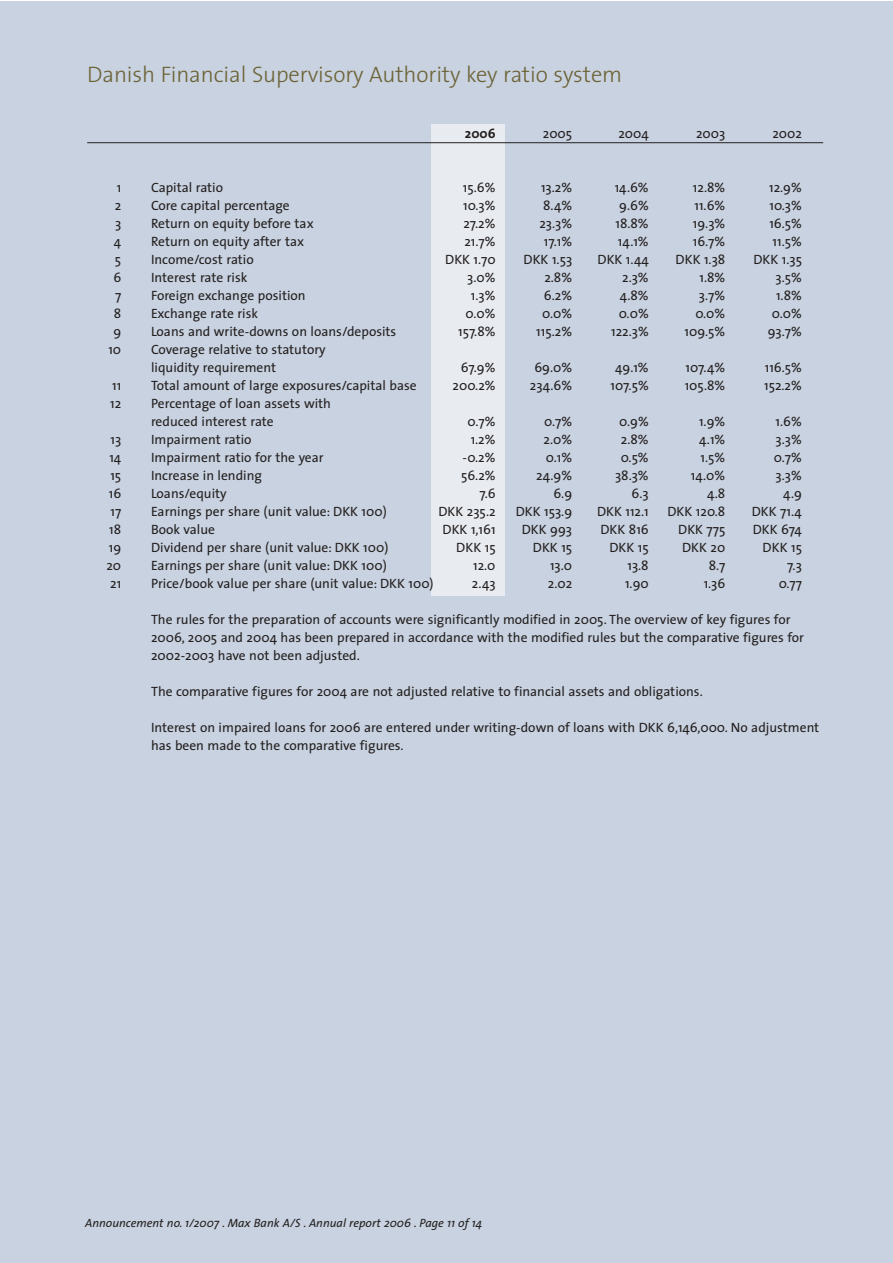
<style>
.page{position:relative;width:893px;height:1263px;background:#fff}
.page>*{position:absolute;margin:0;border:0;box-sizing:border-box;transform-origin:0 0}
.t1{font:300 22.5px "The Sans";letter-spacing:-.005em;color:#6c6235}
.t2{font:13.5px/18px "The Sans";color:#231f1f}
.t3{font:700 13.5px "The Sans";color:#231f1f}
.t4{font:italic 12px "The Sans";color:#231f1f}
</style>
<div class="page">
<div style="left:0;top:2px;width:892px;height:1261px;background:#c8d2e0"></div>
<div style="left:431px;top:124px;width:74px;height:472px;background:#e8ebf0"></div>
<hr style="left:87px;top:142px;width:736px;height:1px;background:#231f1f">
<h1 class="t1" style="left:87px;top:66px;width:536px">Danish Financial Supervisory Authority key ratio system</h1>
<p class="t3" style="left:465px;top:129px;width:32px">2006</p>
<p class="t2" style="left:543px;top:126px;width:31px">2005</p>
<p class="t2" style="left:618px;top:126px;width:32px">2004</p>
<p class="t2" style="left:696px;top:126px;width:31px">2003</p>
<p class="t2" style="left:772px;top:126px;width:31px">2002</p>
<p class="t2" style="left:117px;top:180px;width:6px">1</p>
<p class="t2" style="left:151px;top:180px;width:74px">Capital ratio</p>
<p class="t2" style="left:463px;top:180px;width:34px">15.6%</p>
<p class="t2" style="left:541px;top:180px;width:33px">13.2%</p>
<p class="t2" style="left:614px;top:180px;width:36px">14.6%</p>
<p class="t2" style="left:693px;top:180px;width:34px">12.8%</p>
<p class="t2" style="left:769px;top:180px;width:34px">12.9%</p>
<p class="t2" style="left:115px;top:198px;width:8px">2</p>
<p class="t2" style="left:151px;top:198px;width:140px">Core capital percentage</p>
<p class="t2" style="left:463px;top:198px;width:34px">10.3%</p>
<p class="t2" style="left:543px;top:198px;width:31px">8.4%</p>
<p class="t2" style="left:619px;top:198px;width:31px">9.6%</p>
<p class="t2" style="left:694px;top:198px;width:32px">11.6%</p>
<p class="t2" style="left:769px;top:198px;width:34px">10.3%</p>
<p class="t2" style="left:115px;top:216px;width:8px">3</p>
<p class="t2" style="left:151px;top:216px;width:164px">Return on equity before tax</p>
<p class="t2" style="left:463px;top:216px;width:34px">27.2%</p>
<p class="t2" style="left:539px;top:216px;width:34px">23.3%</p>
<p class="t2" style="left:615px;top:216px;width:35px">18.8%</p>
<p class="t2" style="left:692px;top:216px;width:34px">19.3%</p>
<p class="t2" style="left:769px;top:216px;width:34px">16.5%</p>
<p class="t2" style="left:114px;top:234px;width:9px">4</p>
<p class="t2" style="left:151px;top:234px;width:154px">Return on equity after tax</p>
<p class="t2" style="left:464px;top:234px;width:33px">21.7%</p>
<p class="t2" style="left:544px;top:234px;width:30px">17.1%</p>
<p class="t2" style="left:618px;top:234px;width:32px">14.1%</p>
<p class="t2" style="left:692px;top:234px;width:34px">16.7%</p>
<p class="t2" style="left:772px;top:234px;width:31px">11.5%</p>
<p class="t2" style="left:115px;top:252px;width:8px">5</p>
<p class="t2" style="left:151px;top:252px;width:104px">Income/cost ratio</p>
<p class="t2" style="left:445px;top:252px;width:52px">DKK 1.70</p>
<p class="t2" style="left:523px;top:252px;width:50px">DKK 1.53</p>
<p class="t2" style="left:597px;top:252px;width:53px">DKK 1.44</p>
<p class="t2" style="left:675px;top:252px;width:51px">DKK 1.38</p>
<p class="t2" style="left:753px;top:252px;width:50px">DKK 1.35</p>
<p class="t2" style="left:113px;top:270px;width:9px">6</p>
<p class="t2" style="left:151px;top:270px;width:98px">Interest rate risk</p>
<p class="t2" style="left:467px;top:270px;width:30px">3.0%</p>
<p class="t2" style="left:544px;top:270px;width:29px">2.8%</p>
<p class="t2" style="left:622px;top:270px;width:28px">2.3%</p>
<p class="t2" style="left:699px;top:270px;width:27px">1.8%</p>
<p class="t2" style="left:775px;top:270px;width:28px">3.5%</p>
<p class="t2" style="left:115px;top:288px;width:8px">7</p>
<p class="t2" style="left:151px;top:288px;width:156px">Foreign exchange position</p>
<p class="t2" style="left:471px;top:288px;width:26px">1.3%</p>
<p class="t2" style="left:544px;top:288px;width:30px">6.2%</p>
<p class="t2" style="left:619px;top:288px;width:31px">4.8%</p>
<p class="t2" style="left:699px;top:288px;width:28px">3.7%</p>
<p class="t2" style="left:776px;top:288px;width:27px">1.8%</p>
<p class="t2" style="left:114px;top:306px;width:9px">8</p>
<p class="t2" style="left:151px;top:306px;width:109px">Exchange rate risk</p>
<p class="t2" style="left:465px;top:306px;width:31px">0.0%</p>
<p class="t2" style="left:542px;top:306px;width:31px">0.0%</p>
<p class="t2" style="left:618px;top:306px;width:31px">0.0%</p>
<p class="t2" style="left:695px;top:306px;width:31px">0.0%</p>
<p class="t2" style="left:772px;top:306px;width:31px">0.0%</p>
<p class="t2" style="left:113px;top:324px;width:9px">9</p>
<p class="t2" style="left:151px;top:324px;width:247px">Loans and write-downs on loans/deposits</p>
<p class="t2" style="left:458px;top:324px;width:39px">157.8%</p>
<p class="t2" style="left:536px;top:324px;width:37px">115.2%</p>
<p class="t2" style="left:611px;top:324px;width:39px">122.3%</p>
<p class="t2" style="left:684px;top:324px;width:42px">109.5%</p>
<p class="t2" style="left:767px;top:324px;width:36px">93.7%</p>
<p class="t2" style="left:108px;top:342px;width:14px">10</p>
<p class="t2" style="left:151px;top:342px;width:176px">Coverage relative to statutory liquidity requirement</p>
<p class="t2" style="left:461px;top:360px;width:36px">67.9%</p>
<p class="t2" style="left:534px;top:360px;width:39px">69.0%</p>
<p class="t2" style="left:615px;top:360px;width:35px">49.1%</p>
<p class="t2" style="left:685px;top:360px;width:41px">107.4%</p>
<p class="t2" style="left:764px;top:360px;width:39px">116.5%</p>
<p class="t2" style="left:112px;top:378px;width:11px">11</p>
<p class="t2" style="left:151px;top:378px;width:267px">Total amount of large exposures/capital base</p>
<p class="t2" style="left:452px;top:378px;width:44px">200.2%</p>
<p class="t2" style="left:530px;top:378px;width:44px">234.6%</p>
<p class="t2" style="left:610px;top:378px;width:40px">107.5%</p>
<p class="t2" style="left:684px;top:378px;width:42px">105.8%</p>
<p class="t2" style="left:764px;top:378px;width:39px">152.2%</p>
<p class="t2" style="left:110px;top:396px;width:13px">12</p>
<p class="t2" style="left:151px;top:396px;width:181px">Percentage of loan assets with reduced interest rate</p>
<p class="t2" style="left:467px;top:414px;width:29px">0.7%</p>
<p class="t2" style="left:544px;top:414px;width:29px">0.7%</p>
<p class="t2" style="left:619px;top:414px;width:31px">0.9%</p>
<p class="t2" style="left:699px;top:414px;width:28px">1.9%</p>
<p class="t2" style="left:775px;top:414px;width:28px">1.6%</p>
<p class="t2" style="left:110px;top:432px;width:12px">13</p>
<p class="t2" style="left:151px;top:432px;width:102px">Impairment ratio</p>
<p class="t2" style="left:470px;top:432px;width:26px">1.2%</p>
<p class="t2" style="left:543px;top:432px;width:30px">2.0%</p>
<p class="t2" style="left:621px;top:432px;width:29px">2.8%</p>
<p class="t2" style="left:699px;top:432px;width:28px">4.1%</p>
<p class="t2" style="left:775px;top:432px;width:28px">3.3%</p>
<p class="t2" style="left:109px;top:450px;width:13px">14</p>
<p class="t2" style="left:151px;top:450px;width:174px">Impairment ratio for the year</p>
<p class="t2" style="left:462px;top:450px;width:34px">-0.2%</p>
<p class="t2" style="left:546px;top:450px;width:28px">0.1%</p>
<p class="t2" style="left:620px;top:450px;width:30px">0.5%</p>
<p class="t2" style="left:700px;top:450px;width:26px">1.5%</p>
<p class="t2" style="left:774px;top:450px;width:29px">0.7%</p>
<p class="t2" style="left:110px;top:468px;width:12px">15</p>
<p class="t2" style="left:151px;top:468px;width:112px">Increase in lending</p>
<p class="t2" style="left:461px;top:468px;width:36px">56.2%</p>
<p class="t2" style="left:536px;top:468px;width:38px">24.9%</p>
<p class="t2" style="left:615px;top:468px;width:35px">38.3%</p>
<p class="t2" style="left:690px;top:468px;width:36px">14.0%</p>
<p class="t2" style="left:775px;top:468px;width:28px">3.3%</p>
<p class="t2" style="left:109px;top:486px;width:14px">16</p>
<p class="t2" style="left:151px;top:486px;width:77px">Loans/equity</p>
<p class="t2" style="left:479px;top:486px;width:18px">7.6</p>
<p class="t2" style="left:553px;top:486px;width:20px">6.9</p>
<p class="t2" style="left:631px;top:486px;width:19px">6.3</p>
<p class="t2" style="left:707px;top:486px;width:20px">4.8</p>
<p class="t2" style="left:783px;top:486px;width:20px">4.9</p>
<p class="t2" style="left:110px;top:504px;width:12px">17</p>
<p class="t2" style="left:151px;top:504px;width:237px">Earnings per share (unit value: DKK 100)</p>
<p class="t2" style="left:438px;top:504px;width:59px">DKK 235.2</p>
<p class="t2" style="left:515px;top:504px;width:58px">DKK 153.9</p>
<p class="t2" style="left:597px;top:504px;width:53px">DKK 112.1</p>
<p class="t2" style="left:667px;top:504px;width:59px">DKK 120.8</p>
<p class="t2" style="left:751px;top:504px;width:52px">DKK 71.4</p>
<p class="t2" style="left:109px;top:522px;width:13px">18</p>
<p class="t2" style="left:151px;top:522px;width:65px">Book value</p>
<p class="t2" style="left:442px;top:522px;width:54px">DKK 1,161</p>
<p class="t2" style="left:522px;top:522px;width:52px">DKK 993</p>
<p class="t2" style="left:600px;top:522px;width:50px">DKK 816</p>
<p class="t2" style="left:678px;top:522px;width:49px">DKK 775</p>
<p class="t2" style="left:752px;top:522px;width:51px">DKK 674</p>
<p class="t2" style="left:109px;top:540px;width:14px">19</p>
<p class="t2" style="left:151px;top:540px;width:239px">Dividend per share (unit value: DKK 100)</p>
<p class="t2" style="left:456px;top:540px;width:41px">DKK 15</p>
<p class="t2" style="left:533px;top:540px;width:41px">DKK 15</p>
<p class="t2" style="left:609px;top:540px;width:41px">DKK 15</p>
<p class="t2" style="left:682px;top:540px;width:45px">DKK 20</p>
<p class="t2" style="left:762px;top:540px;width:41px">DKK 15</p>
<p class="t2" style="left:106px;top:558px;width:16px">20</p>
<p class="t2" style="left:151px;top:558px;width:237px">Earnings per share (unit value: DKK 100)</p>
<p class="t2" style="left:473px;top:558px;width:24px">12.0</p>
<p class="t2" style="left:550px;top:558px;width:24px">13.0</p>
<p class="t2" style="left:627px;top:558px;width:23px">13.8</p>
<p class="t2" style="left:708px;top:558px;width:18px">8.7</p>
<p class="t2" style="left:787px;top:558px;width:16px">7.3</p>
<p class="t2" style="left:110px;top:576px;width:13px">21</p>
<p class="t2" style="left:151px;top:576px;width:284px">Price/book value per share (unit value: DKK 100)</p>
<p class="t2" style="left:472px;top:576px;width:25px">2.43</p>
<p class="t2" style="left:548px;top:576px;width:26px">2.02</p>
<p class="t2" style="left:625px;top:576px;width:25px">1.90</p>
<p class="t2" style="left:703px;top:576px;width:23px">1.36</p>
<p class="t2" style="left:778px;top:576px;width:25px">0.77</p>
<p class="t2" style="left:151px;top:612px;width:654px">The rules for the preparation of accounts were significantly modified in 2005. The overview of key figures for<br>2006, 2005 and 2004 has been prepared in accordance with the modified rules but the comparative figures for<br>2002-2003 have not been adjusted.</p>
<p class="t2" style="left:151px;top:684px;width:553px">The comparative figures for 2004 are not adjusted relative to financial assets and obligations.</p>
<p class="t2" style="left:151px;top:720px;width:669px">Interest on impaired loans for 2006 are entered under writing-down of loans with DKK 6,146,000. No adjustment has been made to the comparative figures.</p>
<p class="t4" style="left:85px;top:1218px;width:399px">Announcement no. 1/2007 . Max Bank A/S . Annual report 2006 . Page 11 of 14</p>
</div>
